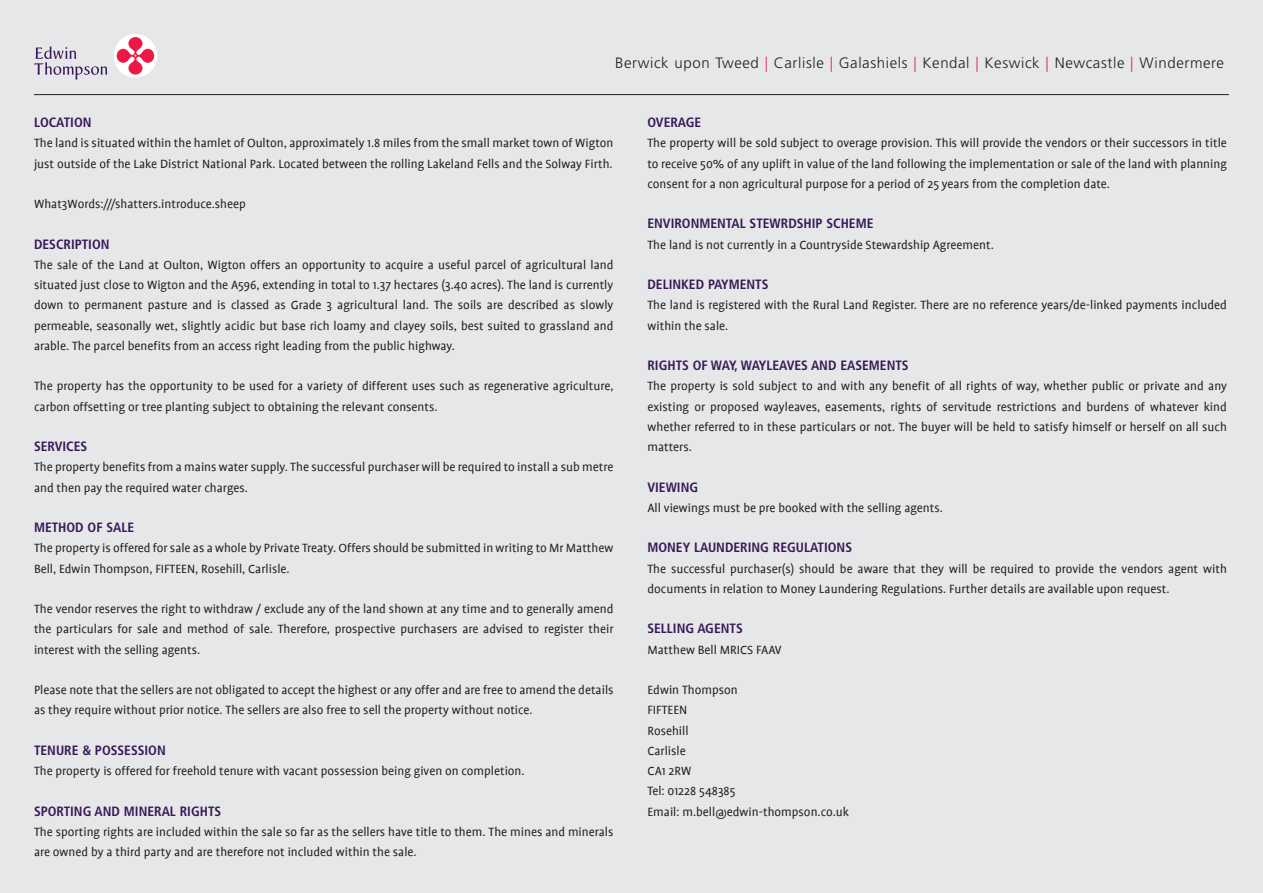
<style>
.page{position:relative;width:1263px;height:893px;background:#e6e7e9}
.page>*{position:absolute;margin:0;border:0;box-sizing:border-box;transform-origin:0 0}
._1_1st_line_of_address_p1{font:300 15px "Frutiger LT Std";letter-spacing:.04em;color:#231f20}
.Text{font:13.5px/20.2px "Profile";color:#231f20}
.Headings{font:700 condensed 13.5px "Frutiger LT Std";color:#371957}
.s1{color:#db364b}
</style>
<div class="page">
<div style="left:114px;top:34px;width:43px;height:44px;background:#fff;border-radius:50%"></div>
<svg style="left:117px;top:37px;width:37px;height:38px"></svg>
<svg style="left:34px;top:46px;width:73px;height:33px"></svg>
<hr style="left:34px;top:94px;width:1195px;height:1px;background:#231f20">
<p class="_1_1st_line_of_address_p1" style="left:615px;top:54px;width:610px">Berwick upon Tweed <span class="s1">|</span> Carlisle <span class="s1">|</span> Galashiels <span class="s1">|</span> Kendal <span class="s1">|</span> Keswick <span class="s1">|</span> Newcastle <span class="s1">|</span> Windermere</p>
<p class="Headings" style="left:34px;top:114px;width:59px">LOCATION</p>
<p class="Text" style="left:34px;top:133px;width:581px">The land is situated within the hamlet of Oulton, approximately 1.8 miles from the small market town of Wigton just outside of the Lake District National Park. Located between the rolling Lakeland Fells and the Solway Firth.</p>
<p class="Text" style="left:34px;top:194px;width:213px">What3Words:///shatters.introduce.sheep</p>
<p class="Headings" style="left:34px;top:236px;width:77px">DESCRIPTION</p>
<p class="Text" style="left:34px;top:255px;width:581px;text-align:justify">The sale of the Land at Oulton, Wigton offers an opportunity to acquire a useful parcel of agricultural land situated just close to Wigton and the A596, extending in total to 1.37 hectares (3.40 acres). The land is currently down to permanent pasture and is classed as Grade 3 agricultural land. The soils are described as slowly permeable, seasonally wet, slightly acidic but base rich loamy and clayey soils, best suited to grassland and arable. The parcel benefits from an access right leading from the public highway.</p>
<p class="Text" style="left:34px;top:376px;width:581px">The property has the opportunity to be used for a variety of different uses such as regenerative agriculture, carbon offsetting or tree planting subject to obtaining the relevant consents.</p>
<p class="Headings" style="left:34px;top:438px;width:55px">SERVICES</p>
<p class="Text" style="left:34px;top:457px;width:581px">The property benefits from a mains water supply. The successful purchaser will be required to install a sub metre and then pay the required water charges.</p>
<p class="Headings" style="left:34px;top:519px;width:102px">METHOD OF SALE</p>
<p class="Text" style="left:34px;top:538px;width:581px">The property is offered for sale as a whole by Private Treaty. Offers should be submitted in writing to Mr Matthew<br>Bell, Edwin Thompson, FIFTEEN, Rosehill, Carlisle.</p>
<p class="Text" style="left:34px;top:599px;width:581px;text-align:justify">The vendor reserves the right to withdraw / exclude any of the land shown at any time and to generally amend the particulars for sale and method of sale. Therefore, prospective purchasers are advised to register their interest with the selling agents.</p>
<p class="Text" style="left:34px;top:680px;width:581px">Please note that the sellers are not obligated to accept the highest or any offer and are free to amend the details as they require without prior notice. The sellers are also free to sell the property without notice.</p>
<p class="Headings" style="left:34px;top:742px;width:133px">TENURE &amp; POSSESSION</p>
<p class="Text" style="left:34px;top:761px;width:492px">The property is offered for freehold tenure with vacant possession being given on completion.</p>
<p class="Headings" style="left:34px;top:803px;width:189px">SPORTING AND MINERAL RIGHTS</p>
<p class="Text" style="left:34px;top:822px;width:581px">The sporting rights are included within the sale so far as the sellers have title to them. The mines and minerals are owned by a third party and are therefore not included within the sale.</p>
<p class="Headings" style="left:647px;top:114px;width:55px">OVERAGE</p>
<p class="Text" style="left:647px;top:133px;width:581px;text-align:justify">The property will be sold subject to overage provision. This will provide the vendors or their successors in title to receive 50% of any uplift in value of the land following the implementation or sale of the land with planning consent for a non agricultural purpose for a period of 25 years from the completion date.</p>
<p class="Headings" style="left:647px;top:216px;width:227px">ENVIRONMENTAL STEWRDSHIP SCHEME</p>
<p class="Text" style="left:647px;top:234px;width:348px">The land is not currently in a Countryside Stewardship Agreement.</p>
<p class="Headings" style="left:647px;top:276px;width:123px">DELINKED PAYMENTS</p>
<p class="Text" style="left:647px;top:295px;width:581px">The land is registered with the Rural Land Register. There are no reference years/de-linked payments included within the sale.</p>
<p class="Headings" style="left:647px;top:357px;width:263px">RIGHTS OF WAY, WAYLEAVES AND EASEMENTS</p>
<p class="Text" style="left:647px;top:376px;width:581px;text-align:justify">The property is sold subject to and with any benefit of all rights of way, whether public or private and any existing or proposed wayleaves, easements, rights of servitude restrictions and burdens of whatever kind whether referred to in these particulars or not. The buyer will be held to satisfy himself or herself on all such matters.</p>
<p class="Headings" style="left:647px;top:479px;width:52px">VIEWING</p>
<p class="Text" style="left:647px;top:498px;width:297px">All viewings must be pre booked with the selling agents.</p>
<p class="Headings" style="left:647px;top:540px;width:206px">MONEY LAUNDERING REGULATIONS</p>
<p class="Text" style="left:647px;top:558px;width:581px">The successful purchaser(s) should be aware that they will be required to provide the vendors agent with documents in relation to Money Laundering Regulations. Further details are available upon request.</p>
<p class="Headings" style="left:647px;top:621px;width:97px">SELLING AGENTS</p>
<p class="Text" style="left:647px;top:639px;width:136px">Matthew Bell MRICS FAAV</p>
<p class="Text" style="left:647px;top:680px;width:92px">Edwin Thompson</p>
<p class="Text" style="left:647px;top:700px;width:41px">FIFTEEN</p>
<p class="Text" style="left:647px;top:720px;width:43px">Rosehill</p>
<p class="Text" style="left:647px;top:741px;width:40px">Carlisle</p>
<p class="Text" style="left:647px;top:761px;width:45px">CA1 2RW</p>
<p class="Text" style="left:647px;top:781px;width:89px">Tel: 01228 548385</p>
<p class="Text" style="left:647px;top:801px;width:203px">Email: m.bell@edwin-thompson.co.uk</p>
</div>
